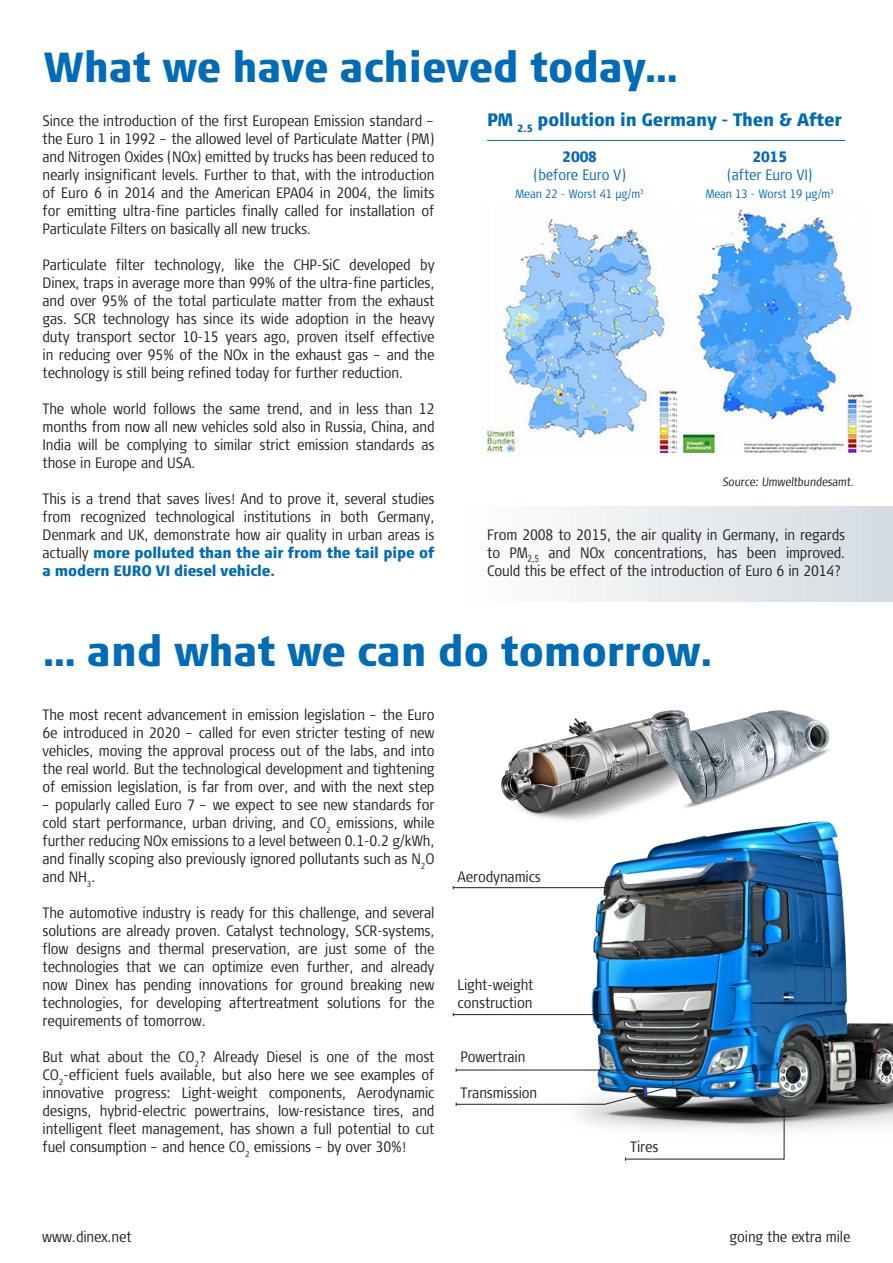
<style>
.page{position:relative;width:893px;height:1263px;background:#fff}
.page>*{position:absolute;margin:0;border:0;box-sizing:border-box;transform-origin:0 0}
.t1{font:900 42px "Signa Cond Column";color:#006bb6}
.t2{font:900 18px "Signa Cond Column";letter-spacing:-.01em;color:#006bb6}
.t3{font:300 15px/18px "Signa Cond Column";letter-spacing:-.01em;color:#231f20;text-align:justify}
.t4{font:300 15px/18px "Signa Cond Column";letter-spacing:-.01em;color:#006bb6;text-align:center}
.t5{font:300 12px "Signa Cond Column";letter-spacing:-.01em;color:#006bb6}
.t6{font:300 12px "Signa Cond Column";color:#231f20}
.s1{font-weight:900;color:#006bb6}
.s2{font-weight:900}
</style>
<div class="page">
<div style="left:460px;top:506px;width:433px;height:96px;background:linear-gradient(to right,#fefefe,#d5dce1)"></div>
<img style="left:683px;top:209px;width:189px;height:244px">
<img style="left:487px;top:219px;width:190px;height:234px">
<img style="left:501px;top:718px;width:132px;height:87px">
<img style="left:633px;top:710px;width:197px;height:95px">
<img style="left:466px;top:805px;width:427px;height:325px">
<hr style="left:453px;top:887px;width:156px;height:1px;background:#231f20">
<hr style="left:453px;top:1014px;width:187px;height:1px;background:#231f20">
<svg style="left:455px;top:1064px;width:331px;height:97px"></svg>
<hr style="left:487px;top:140px;width:358px;height:1px;background:#006bb6">
<p class="t1" style="left:44px;top:41px;width:636px">What we have achieved today…</p>
<p class="t3" style="left:43px;top:112px;width:394px">Since the introduction of the first European Emission standard – the Euro 1 in 1992 – the allowed level of Particulate Matter (PM) and Nitrogen Oxides (NOx) emitted by trucks has been reduced to nearly insignificant levels. Further to that, with the introduction of Euro 6 in 2014 and the American EPA04 in 2004, the limits for emitting ultra-fine particles finally called for installation of Particulate Filters on basically all new trucks.</p>
<p class="t3" style="left:43px;top:256px;width:394px">Particulate filter technology, like the CHP-SiC developed by Dinex, traps in average more than 99% of the ultra-fine particles, and over 95% of the total particulate matter from the exhaust gas. SCR technology has since its wide adoption in the heavy duty transport sector 10-15 years ago, proven itself effective in reducing over 95% of the NOx in the exhaust gas – and the technology is still being refined today for further reduction.</p>
<p class="t3" style="left:43px;top:400px;width:394px">The whole world follows the same trend, and in less than 12 months from now all new vehicles sold also in Russia, China, and India will be complying to similar strict emission standards as those in Europe and USA.</p>
<p class="t3" style="left:43px;top:490px;width:394px">This is a trend that saves lives! And to prove it, several studies from recognized technological institutions in both Germany, Denmark and UK, demonstrate how air quality in urban areas is actually <span class="s1">more polluted than the air from the tail pipe of a modern EURO VI diesel vehicle.</span></p>
<p class="t2" style="left:487px;top:108px;width:356px">PM <sub>2.5</sub> pollution in Germany - Then &amp; After</p>
<p class="t4" style="left:727px;top:148px;width:88px"><span class="s2">2015<br></span>(after Euro VI)</p>
<p class="t5" style="left:706px;top:187px;width:130px">Mean 13 - Worst 19 µg/m<sup>3</sup></p>
<p class="t4" style="left:533px;top:148px;width:95px"><span class="s2">2008<br></span>(before Euro V)</p>
<p class="t5" style="left:516px;top:187px;width:130px">Mean 22 - Worst 41 µg/m<sup>3</sup></p>
<p class="t6" style="left:722px;top:475px;width:134px">Source: Umweltbundesamt.</p>
<p class="t3" style="left:487px;top:526px;width:360px">From 2008 to 2015, the air quality in Germany, in regards to PM<sub>2,5</sub> and NOx concentrations, has been improved.<br>Could this be effect of the introduction of Euro 6 in 2014?</p>
<p class="t1" style="left:44px;top:625px;width:671px">… and what we can do tomorrow.</p>
<p class="t3" style="left:43px;top:706px;width:394px">The most recent advancement in emission legislation – the Euro 6e introduced in 2020 – called for even stricter testing of new vehicles, moving the approval process out of the labs, and into the real world. But the technological development and tightening of emission legislation, is far from over, and with the next step</p>
<p class="t3" style="left:43px;top:796px;width:394px">– popularly called Euro 7 – we expect to see new standards for cold start performance, urban driving, and CO<sub>2</sub> emissions, while further reducing NOx emissions to a level between 0.1-0.2 g/kWh, and finally scoping also previously ignored pollutants such as N<sub>2</sub>O and NH<sub>3</sub>.</p>
<p class="t3" style="left:43px;top:904px;width:394px">The automotive industry is ready for this challenge, and several solutions are already proven. Catalyst technology, SCR-systems, flow designs and thermal preservation, are just some of the technologies that we can optimize even further, and already now Dinex has pending innovations for ground breaking new technologies, for developing aftertreatment solutions for the requirements of tomorrow.</p>
<p class="t3" style="left:43px;top:1048px;width:394px">But what about the CO<sub>2</sub>? Already Diesel is one of the most CO<sub>2</sub>-efficient fuels available, but also here we see examples of innovative progress: Light-weight components, Aerodynamic designs, hybrid-electric powertrains, low-resistance tires, and intelligent fleet management, has shown a full potential to cut fuel consumption – and hence CO<sub>2</sub> emissions – by over 30%!</p>
<p class="t3" style="left:458px;top:868px;width:85px">Aerodynamics</p>
<p class="t3" style="left:458px;top:976px;width:77px">Light-weight</p>
<p class="t3" style="left:458px;top:994px;width:76px">construction</p>
<p class="t3" style="left:460px;top:1048px;width:66px">Powertrain</p>
<p class="t3" style="left:460px;top:1084px;width:78px">Transmission</p>
<p class="t3" style="left:630px;top:1138px;width:30px">Tires</p>
<p class="t3" style="left:42px;top:1228px;width:91px">www.dinex.net</p>
<p class="t3" style="left:730px;top:1228px;width:122px">going the extra mile</p>
</div>
